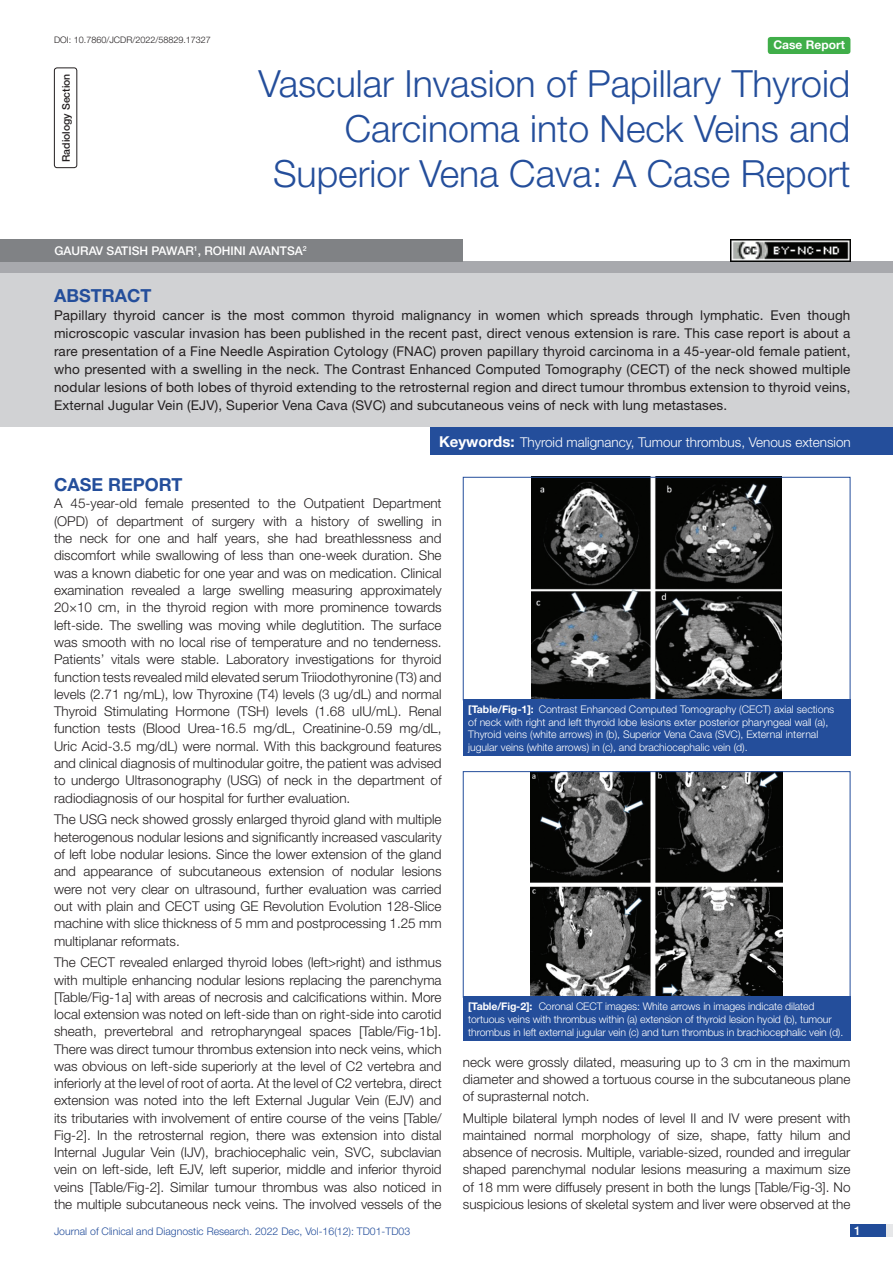
<style>
.page{position:relative;width:893px;height:1263px;background:#fff}
.page>*{position:absolute;margin:0;border:0;box-sizing:border-box;transform-origin:0 0}
.t1{font:300 37.5px/45px "Helvetica Neue";color:#244e9b;text-align:right}
.Heading{font:700 18px "Helvetica Neue";color:#244e9b}
.Abstract_head{font:700 18px "Helvetica Neue";color:#244e9b}
.Body_text{font:300 13.5px/17.2px "Helvetica Neue";color:#231f20;text-align:justify}
.Abstract_Text{font:13.5px/18px "Helvetica Neue";letter-spacing:.01em;color:#231f20;text-align:justify}
.Key_words{font:300 13.5px "Helvetica Neue";color:#fff}
.Author{font:500 12px "Helvetica Neue";color:#fff}
.t2{font:700 12px "Helvetica Neue";color:#fff}
.TABLE_FIG{font:300 10.5px/12.6px "Helvetica Neue";color:#fff}
.t3{font:300 10.5px "Helvetica Neue";color:#244e9b}
.section{font:500 10.5px "Helvetica Neue";color:#231f20}
.DOI{font:300 9px "Helvetica Neue";color:#231f20}
.s1{font-weight:700;font-size:15px}
.s2{font-weight:700}
</style>
<div class="page">
<div style="left:850px;top:1224px;width:43px;height:13px;background:#e6e7e9"></div>
<div style="left:850px;top:1224px;width:35px;height:13px;background:#214c99"></div>
<div style="left:54px;top:68px;width:23px;height:100px;border:1px solid #231f20;border-radius:3px"></div>
<div style="left:768px;top:37px;width:82px;height:17px;background:#40ae49;border-radius:3px"></div>
<div style="left:0;top:262px;width:893px;height:12px;background:#a8a9ad"></div>
<div style="left:0;top:239px;width:463px;height:23px;background:#808285"></div>
<div style="left:0;top:274px;width:893px;height:153px;background:#d1d2d4"></div>
<div style="left:431px;top:427px;width:462px;height:28px;background:#244e9b"></div>
<img style="left:532px;top:479px;width:250px;height:219px">
<div style="left:463px;top:477px;width:387px;height:223px;border:1px solid #244e9b"></div>
<div style="left:463px;top:699px;width:387px;height:57px;background:#244e9b"></div>
<img style="left:530px;top:773px;width:253px;height:223px">
<div style="left:463px;top:771px;width:387px;height:227px;border:1px solid #244e9b"></div>
<div style="left:463px;top:997px;width:387px;height:44px;background:#244e9b"></div>
<img style="left:730px;top:239px;width:120px;height:23px">
<p class="DOI" style="left:54px;top:35px;width:158px">DOI: 10.7860/JCDR/2022/58829.17327</p>
<p class="section" style="left:60px;top:162px;width:90px;rotate:-90deg">RADIOLOGY SECTION</p>
<p class="t1" style="left:259px;top:60px;width:593px">Vascular Invasion of Papillary Thyroid<br>Carcinoma into Neck Veins and<br>Superior Vena Cava: A Case Report</p>
<p class="t2" style="left:773px;top:37px;width:73px">Case Report</p>
<p class="Author" style="left:54px;top:244px;width:254px">GAURAV SATISH PAWAR <sup>1</sup>, ROHINI AVANTSA<sup>2</sup></p>
<p class="Abstract_head" style="left:54px;top:284px;width:99px">ABSTRACT</p>
<p class="Abstract_Text" style="left:54px;top:306px;width:798px">Papillary thyroid cancer is the most common thyroid malignancy in women which spreads through lymphatic. Even though microscopic vascular invasion has been published in the recent past, direct venous extension is rare. This case report is about a rare presentation of a Fine Needle Aspiration Cytology (FNAC) proven papillary thyroid carcinoma in a 45-year-old female patient, who presented with a swelling in the neck. The Contrast Enhanced Computed Tomography (CECT) of the neck showed multiple nodular lesions of both lobes of thyroid extending to the retrosternal region and direct tumour thrombus extension to thyroid veins, External Jugular Vein (EJV), Superior Vena Cava (SVC) and subcutaneous veins of neck with lung metastases.</p>
<p class="Key_words" style="left:439px;top:434px;width:413px"><span class="s1">Keywords:</span> Thyroid malignancy, Tumour thrombus, Venous extension</p>
<p class="Heading" style="left:54px;top:473px;width:130px">CASE REPORT</p>
<p class="Body_text" style="left:54px;top:495px;width:389px">A 45-year-old female presented to the Outpatient Department (OPD) of department of surgery with a history of swelling in the neck for one and half years, she had breathlessness and discomfort while swallowing of less than one-week duration. She was a known diabetic for one year and was on medication. Clinical examination revealed a large swelling measuring approximately 20×10 cm, in the thyroid region with more prominence towards left-side. The swelling was moving while deglutition. The surface was smooth with no local rise of temperature and no tenderness.<br>Patients’ vitals were stable. Laboratory investigations for thyroid function tests revealed mild elevated serum Triiodothyronine (T3) and levels (2.71 ng/mL), low Thyroxine (T4) levels (3 ug/dL) and normal Thyroid Stimulating Hormone (TSH) levels (1.68 uIU/mL). Renal function tests (Blood Urea-16.5 mg/dL, Creatinine-0.59 mg/dL, Uric Acid-3.5 mg/dL) were normal. With this background features and clinical diagnosis of multinodular goitre, the patient was advised to undergo Ultrasonography (USG) of neck in the department of radiodiagnosis of our hospital for further evaluation.</p>
<p class="Body_text" style="left:54px;top:810px;width:389px">The USG neck showed grossly enlarged thyroid gland with multiple heterogenous nodular lesions and significantly increased vascularity of left lobe nodular lesions. Since the lower extension of the gland and appearance of subcutaneous extension of nodular lesions were not very clear on ultrasound, further evaluation was carried out with plain and CECT using GE Revolution Evolution 128-Slice machine with slice thickness of 5 mm and postprocessing 1.25 mm multiplanar reformats.</p>
<p class="Body_text" style="left:54px;top:953px;width:389px">The CECT revealed enlarged thyroid lobes (left&gt;right) and isthmus with multiple enhancing nodular lesions replacing the parenchyma [Table/Fig-1a] with areas of necrosis and calcifications within. More local extension was noted on left-side than on right-side into carotid sheath, prevertebral and retropharyngeal spaces [Table/Fig-1b].<br>There was direct tumour thrombus extension into neck veins, which was obvious on left-side superiorly at the level of C2 vertebra and inferiorly at the level of root of aorta. At the level of C2 vertebra, direct extension was noted into the left External Jugular Vein (EJV) and its tributaries with involvement of entire course of the veins [Table/ Fig-2]. In the retrosternal region, there was extension into distal Internal Jugular Vein (IJV), brachiocephalic vein, SVC, subclavian vein on left-side, left EJV, left superior, middle and inferior thyroid veins [Table/Fig-2]. Similar tumour thrombus was also noticed in the multiple subcutaneous neck veins. The involved vessels of the</p>
<p class="TABLE_FIG" style="left:468px;top:703px;width:368px"><span class="s2">[Table/Fig-1]:</span> Contrast Enhanced Computed Tomography (CECT) axial sections of neck with right and left thyroid lobe lesions exter posterior pharyngeal wall (a), Thyroid veins (white arrows) in (b), Superior Vena Cava (SVC), External internal jugular veins (white arrows) in (c), and brachiocephalic vein (d).</p>
<p class="TABLE_FIG" style="left:468px;top:1000px;width:377px"><span class="s2">[Table/Fig-2]:</span> Coronal CECT images: White arrows in images indicate dilated tortuous veins with thrombus within (a) extension of thyroid lesion hyoid (b), tumour thrombus in left external jugular vein (c) and turn thrombus in brachiocephalic vein (d).</p>
<p class="Body_text" style="left:463px;top:1053px;width:389px">neck were grossly dilated, measuring up to 3 cm in the maximum diameter and showed a tortuous course in the subcutaneous plane of suprasternal notch.</p>
<p class="Body_text" style="left:463px;top:1109px;width:389px">Multiple bilateral lymph nodes of level II and IV were present with maintained normal morphology of size, shape, fatty hilum and absence of necrosis. Multiple, variable-sized, rounded and irregular shaped parenchymal nodular lesions measuring a maximum size of 18 mm were diffusely present in both the lungs [Table/Fig-3]. No suspicious lesions of skeletal system and liver were observed at the</p>
<p class="t3" style="left:54px;top:1225px;width:358px">Journal of Clinical and Diagnostic Research. 2022 Dec, Vol-16(12): TD01-TD03</p>
<p class="Author" style="left:854px;top:1223px;width:8px">1</p>
</div>
